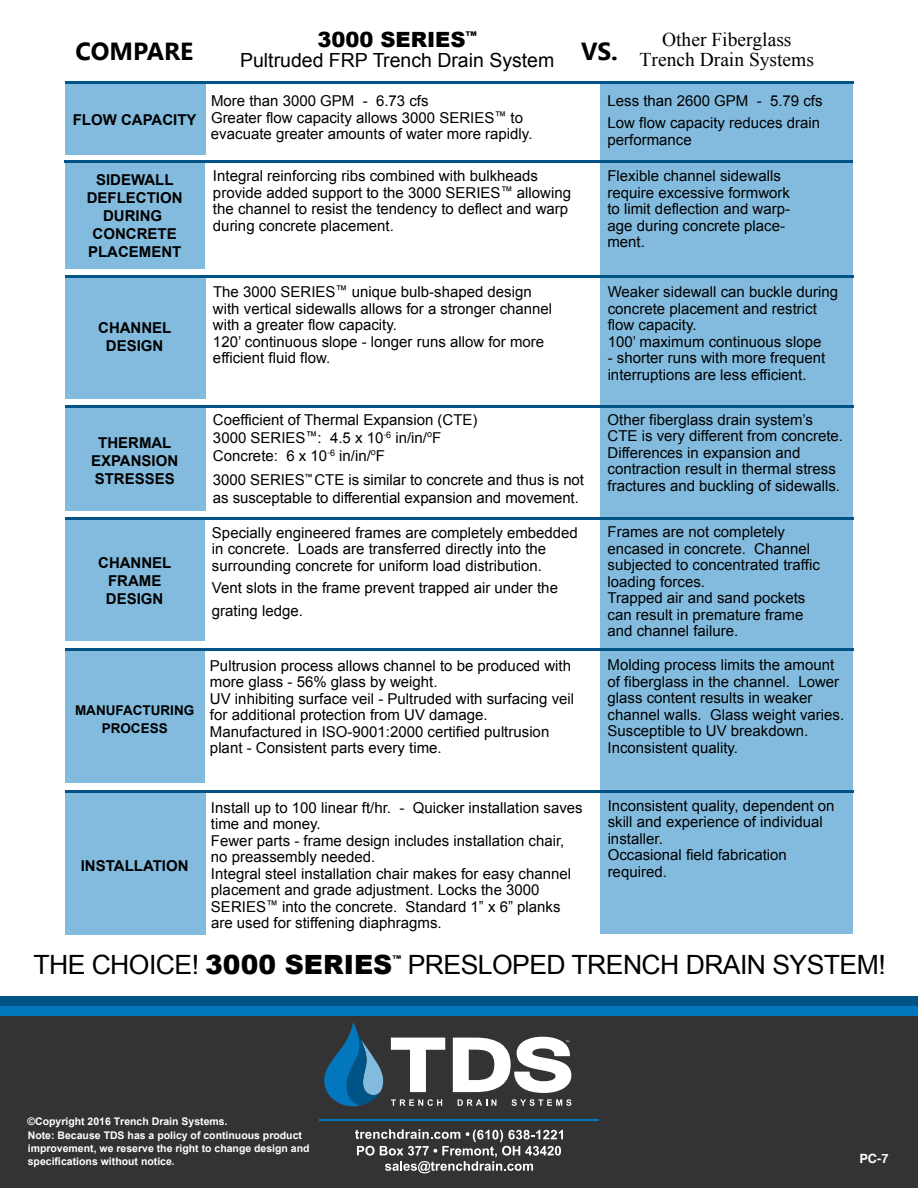
<style>
.page{position:relative;width:918px;height:1188px;background:#fff}
.page>*{position:absolute;margin:0;border:0;box-sizing:border-box;transform-origin:0 0}
.t1{font:26.55px "Arial";letter-spacing:-.02em;color:#000}
.t2{font:700 24.75px "Gadugi";color:#000}
.t3{font:900 21px "Arial";color:#000}
.t4{font:19.5px "Times New Roman";color:#000}
.t5{font:19.5px "Arial";color:#000}
.t6{font:15px/16.5px "Arial";color:#000}
.t7{font:700 15px/18px "Arial";color:#000;text-align:center}
.t8{font:700 13.5px/18px "Arial";color:#000;text-align:center}
.t9{font:700 12.75px "Helvetica";color:#fff}
.t10{font:700 10.5px/14px "Arial";color:#fff}
.t11{font:900 9.3px "Arial";color:#000}
.s1{font-weight:900}
</style>
<div class="page">
<div style="left:0;top:1006px;width:918px;height:10px;background:#0377be"></div>
<div style="left:0;top:996px;width:918px;height:10px;background:#005485"></div>
<div style="left:0;top:1016px;width:918px;height:172px;background:#333"></div>
<hr style="left:319px;top:1119px;width:280px;height:2px;background:#0377be">
<svg style="left:324px;top:1023px;width:59px;height:84px"></svg>
<svg style="left:391px;top:1099px;width:51px;height:7px"></svg>
<svg style="left:458px;top:1099px;width:38px;height:7px"></svg>
<svg style="left:512px;top:1099px;width:59px;height:7px"></svg>
<svg style="left:391px;top:1038px;width:54px;height:54px"></svg>
<svg style="left:453px;top:1037px;width:118px;height:56px"></svg>
<svg style="left:355px;top:1129px;width:208px;height:44px"></svg>
<div style="left:65px;top:407px;width:140px;height:104px;background:#82bbde"></div>
<div style="left:65px;top:276px;width:141px;height:123px;background:#82bbde"></div>
<div style="left:65px;top:518px;width:140px;height:123px;background:#82bbde"></div>
<div style="left:65px;top:649px;width:140px;height:134px;background:#82bbde"></div>
<div style="left:65px;top:791px;width:140px;height:144px;background:#82bbde"></div>
<div style="left:65px;top:162px;width:139px;height:107px;background:#82bbde"></div>
<div style="left:65px;top:82px;width:141px;height:72px;background:#82bbde"></div>
<div style="left:600px;top:82px;width:253px;height:80px;background:#82bbde"></div>
<div style="left:600px;top:162px;width:253px;height:114px;background:#82bbde"></div>
<div style="left:600px;top:276px;width:253px;height:130px;background:#82bbde"></div>
<div style="left:600px;top:406px;width:253px;height:112px;background:#82bbde"></div>
<div style="left:600px;top:518px;width:253px;height:131px;background:#82bbde"></div>
<div style="left:600px;top:650px;width:253px;height:141px;background:#82bbde"></div>
<div style="left:600px;top:791px;width:253px;height:143px;background:#82bbde"></div>
<hr style="left:65px;top:405px;width:789px;height:3px;background:#005485">
<hr style="left:65px;top:275px;width:788px;height:3px;background:#005485">
<hr style="left:65px;top:517px;width:788px;height:3px;background:#005485">
<hr style="left:65px;top:648px;width:788px;height:3px;background:#005485">
<hr style="left:65px;top:790px;width:789px;height:3px;background:#005485">
<hr style="left:65px;top:160px;width:788px;height:3px;background:#005485">
<hr style="left:65px;top:81px;width:788px;height:3px;background:#005485">
<h2 class="t2" style="left:76px;top:37px;width:119px">COMPARE</h2>
<p class="t7" style="left:73px;top:111px;width:125px">FLOW CAPACITY</p>
<p class="t7" style="left:87px;top:171px;width:97px">SIDEWALL<br>DEFLECTION<br>DURING<br>CONCRETE<br>PLACEMENT</p>
<p class="t7" style="left:98px;top:319px;width:75px">CHANNEL<br>DESIGN</p>
<p class="t7" style="left:91px;top:435px;width:89px">THERMAL<br>EXPANSION<br>STRESSES</p>
<p class="t7" style="left:98px;top:554px;width:75px">CHANNEL<br>FRAME<br>DESIGN</p>
<p class="t8" style="left:75px;top:701px;width:121px">MANUFACTURING<br>PROCESS</p>
<h3 class="t3" style="left:317px;top:25px;width:161px">3000 SERIES<sup>™</sup></h3>
<h3 class="t4" style="left:662px;top:27px;width:131px">Other Fiberglass</h3>
<h3 class="t5" style="left:240px;top:47px;width:379px">Pultruded FRP Trench Drain System <sup>VS.</sup></h3>
<h3 class="t4" style="left:640px;top:46px;width:176px">Trench Drain Systems</h3>
<p class="t6" style="left:607px;top:93px;width:217px">Less than 2600 GPM - 5.79 cfs</p>
<p class="t6" style="left:211px;top:93px;width:323px">More than 3000 GPM - 6.73 cfs<br>Greater flow capacity allows 3000 SERIES<sup>™</sup> to evacuate greater amounts of water more rapidly.</p>
<p class="t6" style="left:607px;top:115px;width:214px">Low flow capacity reduces drain performance</p>
<p class="t6" style="left:213px;top:168px;width:360px">Integral reinforcing ribs combined with bulkheads provide added support to the 3000 SERIES<sup>™</sup> allowing the channel to resist the tendency to deflect and warp during concrete placement.</p>
<p class="t6" style="left:607px;top:168px;width:184px">Flexible channel sidewalls require excessive formwork to limit deflection and warp&shy;age during concrete place&shy;ment.</p>
<p class="t6" style="left:608px;top:284px;width:232px">Weaker sidewall can buckle during concrete placement and restrict flow capacity.<br>100’ maximum continuous slope</p>
<p class="t6" style="left:608px;top:350px;width:219px">- shorter runs with more frequent interruptions are less efficient.</p>
<p class="t6" style="left:213px;top:284px;width:341px">The 3000 SERIES<sup>™</sup> unique bulb-shaped design with vertical sidewalls allows for a stronger channel with a greater flow capacity.<br>120’ continuous slope - longer runs allow for more efficient fluid flow.</p>
<p class="t6" style="left:213px;top:411px;width:266px;line-height:18px">Coefficient of Thermal Expansion (CTE)<br>3000 SERIES<sup>™</sup>: 4.5 x 10<sup>-</sup><sup>6</sup> in/in/<sup>o</sup>F<br>Concrete: 6 x 10<sup>-</sup><sup>6</sup> in/in/<sup>o</sup>F</p>
<p class="t6" style="left:213px;top:471px;width:373px;line-height:18px">3000 SERIES<sup>™</sup> CTE is similar to concrete and thus is not as susceptable to differential expansion and movement.</p>
<p class="t6" style="left:212px;top:524px;width:368px">Specially engineered frames are completely embedded in concrete. Loads are transferred directly into the surrounding concrete for uniform load distribution.</p>
<p class="t6" style="left:212px;top:577px;width:348px;line-height:22.5px">Vent slots in the frame prevent trapped air under the grating ledge.</p>
<p class="t6" style="left:210px;top:657px;width:366px">Pultrusion process allows channel to be produced with more glass - 56% glass by weight.<br>UV inhibiting surface veil - Pultruded with surfacing veil for additional protection from UV damage.<br>Manufactured in ISO-9001:2000 certified pultrusion plant - Consistent parts every time.</p>
<p class="t6" style="left:608px;top:412px;width:237px">Other fiberglass drain system’s CTE is very different from concrete.<br>Differences in expansion and contraction result in thermal stress fractures and buckling of sidewalls.</p>
<p class="t6" style="left:608px;top:524px;width:214px">Frames are not completely encased in concrete. Channel subjected to concentrated traffic loading forces.<br>Trapped air and sand pockets can result in premature frame and channel failure.</p>
<p class="t6" style="left:608px;top:657px;width:238px">Molding process limits the amount of fiberglass in the channel. Lower glass content results in weaker channel walls. Glass weight varies.<br>Susceptible to UV breakdown.<br>Inconsistent quality.</p>
<p class="t7" style="left:81px;top:857px;width:109px">INSTALLATION</p>
<p class="t6" style="left:211px;top:800px;width:373px">Install up to 100 linear ft/hr. - Quicker installation saves time and money.<br>Fewer parts - frame design includes installation chair, no preassembly needed.<br>Integral steel installation chair makes for easy channel placement and grade adjustment. Locks the 3000<br>SERIES<sup>™</sup> into the concrete. Standard 1” x 6” planks are used for stiffening diaphragms.</p>
<p class="t6" style="left:608px;top:797px;width:228px">Inconsistent quality, dependent on skill and experience of individual installer.<br>Occasional field fabrication required.</p>
<h1 class="t1" style="left:33px;top:947px;width:360px">THE CHOICE! <span class="s1">3000 SERIES</span></h1>
<p class="t11" style="left:392px;top:952px;width:10px">™</p>
<h1 class="t1" style="left:408px;top:947px;width:479px">PRESLOPED TRENCH DRAIN SYSTEM!</h1>
<p class="t10" style="left:27px;top:1115px;width:276px">©Copyright 2016 Trench Drain Systems.<br>Note: Because TDS has a policy of continuous product</p>
<p class="t10" style="left:28px;top:1142px;width:283px;line-height:12.6px">improvement, we reserve the right to change design and specifications without notice.</p>
<p class="t9" style="left:859px;top:1149px;width:31px">PC-7</p>
</div>
